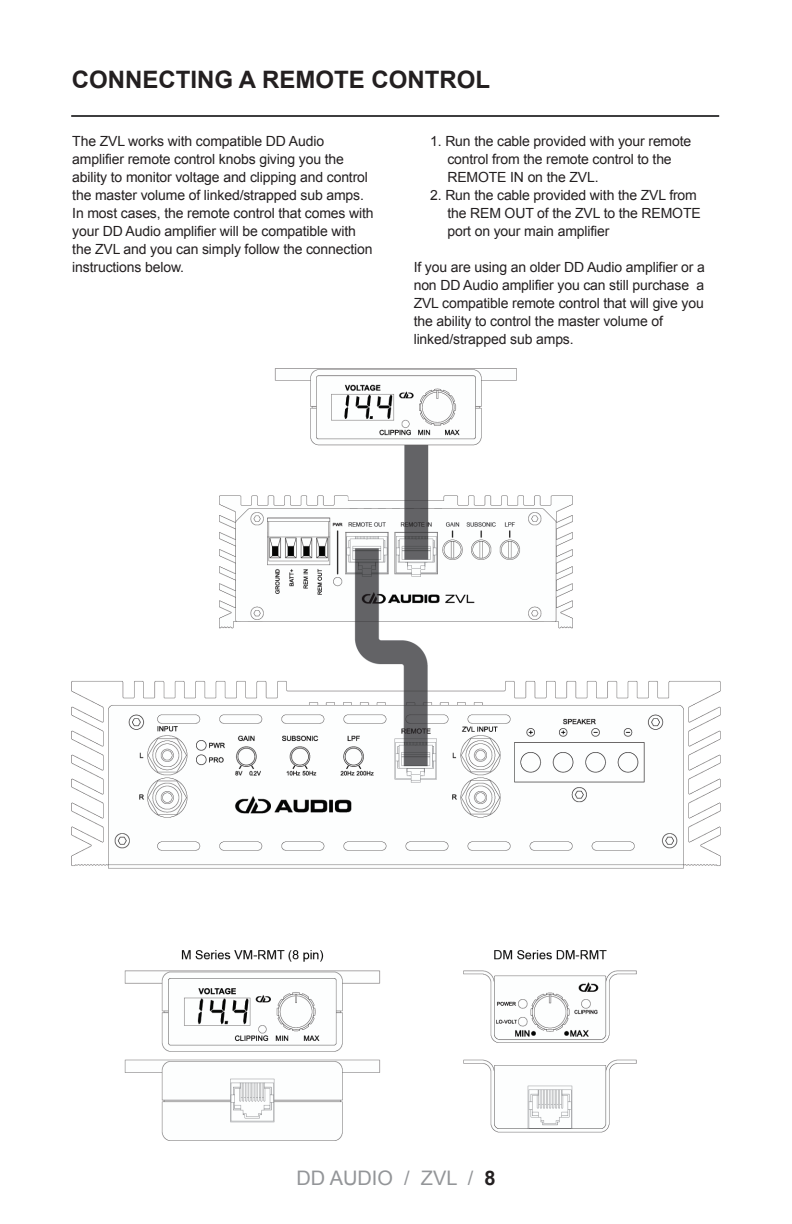
<style>
.page{position:relative;width:792px;height:1224px;background:#fff}
.page>*{position:absolute;margin:0;border:0;box-sizing:border-box;transform-origin:0 0}
.t1{font:700 24px "Arial";color:#231f20}
.t2{font:20px "Arial";color:#939598}
.t3{font:14px/18px "Arial";letter-spacing:-.01em;color:#231f20}
.s1{font-weight:700;color:#231f20}
</style>
<div class="page">
<hr style="left:71px;top:115px;width:648px;height:2px;background:#3e3e3f">
<img style="left:71px;top:369px;width:649px;height:771px">
<h1 class="t1" style="left:72px;top:64px;width:420px">CONNECTING A REMOTE CONTROL</h1>
<p class="t3" style="left:72px;top:132px;width:303px">The ZVL works with compatible DD Audio amplifier remote control knobs giving you the ability to monitor voltage and clipping and control the master volume of linked/strapped sub amps.<br>In most cases, the remote control that comes with your DD Audio amplifier will be compatible with the ZVL and you can simply follow the connection instructions below.</p>
<p class="t3" style="left:447px;top:132px;width:245px;text-indent:-17px">1. Run the cable provided with your remote control from the remote control to the<br>REMOTE IN on the ZVL.</p>
<p class="t3" style="left:447px;top:186px;width:255px;text-indent:-17px">2. Run the cable provided with the ZVL from the REM OUT of the ZVL to the REMOTE port on your main amplifier</p>
<p class="t3" style="left:414px;top:258px;width:293px">If you are using an older DD Audio amplifier or a non DD Audio amplifier you can still purchase a ZVL compatible remote control that will give you the ability to control the master volume of linked/strapped sub amps.</p>
<h2 class="t2" style="left:296px;top:1165px;width:201px">DD AUDIO / ZVL / <span class="s1">8</span></h2>
</div>
